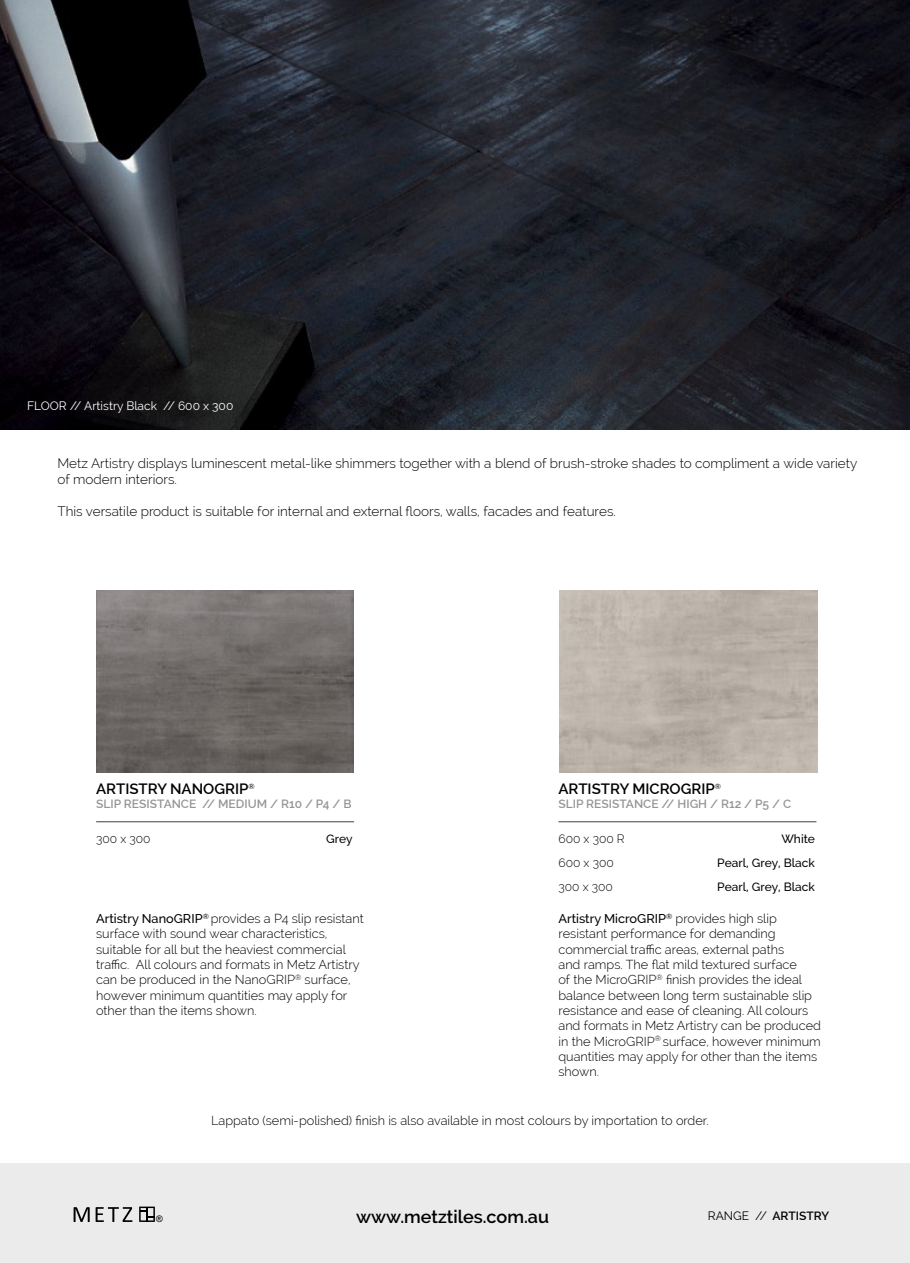
<style>
.page{position:relative;width:910px;height:1263px;background:#fff}
.page>*{position:absolute;margin:0;border:0;box-sizing:border-box;transform-origin:0 0}
.t1{font:600 18px "Raleway";color:#000}
.t2{font:600 15px "Raleway";color:#000}
.t3{font:300 13.5px/16.2px "Raleway";color:#000}
.t4{font:300 12.75px/15.3px "Raleway";color:#000}
.t5{font:600 12px "Raleway";color:#939598}
.t6{font:500 12px "Raleway";color:#000}
.t7{font:12px "Raleway";color:#fff}
.t8{font:300 12px "Raleway";color:#000}
.t9{font:600 12px "Raleway";color:#000}
.t10{font:9px "Arial";color:#000}
.s1{font-weight:500}
.s2{font-weight:400}
</style>
<div class="page">
<div style="left:0;top:1163px;width:910px;height:100px;background:#ebebec"></div>
<svg style="left:139px;top:1206px;width:16px;height:16px"></svg>
<svg style="left:74px;top:1207px;width:16px;height:15px"></svg>
<svg style="left:96px;top:1207px;width:36px;height:15px"></svg>
<img style="left:0;top:0;width:910px;height:429px">
<hr style="left:96px;top:821px;width:258px;height:1px;background:#414042">
<img style="left:96px;top:590px;width:257px;height:182px">
<hr style="left:558px;top:821px;width:258px;height:1px;background:#414042">
<p class="t7" style="left:27px;top:398px;width:208px">FLOOR // Artistry Black // 600 x 300</p>
<p class="t3" style="left:57px;top:455px;width:801px">Metz Artistry displays luminescent metal-like shimmers together with a blend of brush-stroke shades to compliment a wide variety of modern interiors.</p>
<p class="t3" style="left:57px;top:503px;width:560px">This versatile product is suitable for internal and external floors, walls, facades and features.</p>
<p class="t2" style="left:96px;top:780px;width:160px">ARTISTRY NANOGRIP<sup>®</sup></p>
<p class="t5" style="left:96px;top:797px;width:257px">SLIP RESISTANCE // MEDIUM / R10 / P4 / B</p>
<p class="t8" style="left:96px;top:832px;width:56px">300 x 300</p>
<p class="t6" style="left:326px;top:832px;width:28px">Grey</p>
<p class="t4" style="left:96px;top:911px;width:269px"><span class="s1">Artistry NanoGRIP</span><sup>®</sup> provides a P4 slip resistant surface with sound wear characteristics, suitable for all but the heaviest commercial traffic. All colours and formats in Metz Artistry can be produced in the NanoGRIP<sup>®</sup> surface, however minimum quantities may apply for other than the items shown.</p>
<p class="t2" style="left:558px;top:780px;width:164px">ARTISTRY MICROGRIP<sup>®</sup></p>
<p class="t5" style="left:558px;top:797px;width:234px">SLIP RESISTANCE // HIGH / R12 / P5 / C</p>
<p class="t8" style="left:558px;top:832px;width:68px">600 x 300 R</p>
<p class="t6" style="left:781px;top:832px;width:35px">White</p>
<p class="t8" style="left:558px;top:856px;width:57px">600 x 300</p>
<p class="t6" style="left:717px;top:856px;width:99px">Pearl, Grey, Black</p>
<p class="t8" style="left:558px;top:880px;width:56px">300 x 300</p>
<p class="t6" style="left:717px;top:880px;width:99px">Pearl, Grey, Black</p>
<p class="t4" style="left:558px;top:911px;width:264px"><span class="s1">Artistry MicroGRIP</span><sup>®</sup> provides high slip resistant performance for demanding commercial traffic areas, external paths<br>and ramps. The flat mild textured surface<br>of the MicroGRIP<sup>®</sup> finish provides the ideal balance between long term sustainable slip resistance and ease of cleaning. All colours and formats in Metz Artistry can be produced in the MicroGRIP<sup>®</sup> surface, however minimum quantities may apply for other than the items shown.</p>
<p class="t4" style="left:211px;top:1113px;width:499px">Lappato (semi-polished) finish is also available in most colours by importation to order.</p>
<p class="t10" style="left:156px;top:1213px;width:8px">®</p>
<h1 class="t1" style="left:356px;top:1206px;width:194px">www.metztiles.com.au</h1>
<p class="t9" style="left:708px;top:1209px;width:123px"><span class="s2">RANGE //</span> ARTISTRY</p>
</div>
